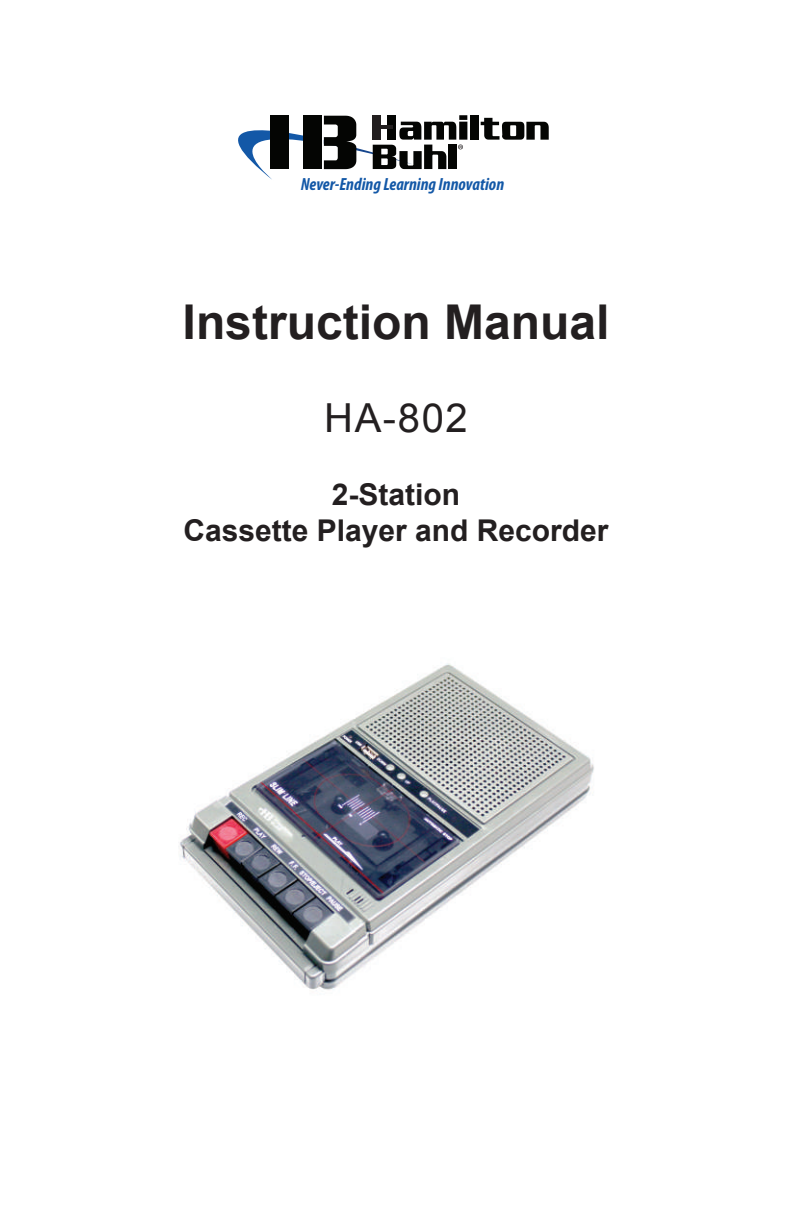
<style>
.page{position:relative;width:792px;height:1224px;background:#fff}
.page>*{position:absolute;margin:0;border:0;box-sizing:border-box;transform-origin:0 0}
.t1{font:700 48px "Arial";color:#231f20}
.t2{font:40px "Arial";color:#231f20}
.t3{font:700 30px/36px "Arial";color:#231f20;text-align:center}
.t4{font:italic 700 condensed 17.6px "Myriad Pro";color:#1358a7}
</style>
<div class="page">
<img style="left:180px;top:663px;width:414px;height:328px">
<div style="left:470px;top:115px;width:9px;height:25px;background:#040503"></div>
<svg style="left:481px;top:118px;width:68px;height:22px"></svg>
<svg style="left:238px;top:115px;width:229px;height:65px"></svg>
<p class="t4" style="left:301px;top:173px;width:205px">Never-Ending Learning Innovation</p>
<h1 class="t1" style="left:183px;top:290px;width:428px">Instruction Manual</h1>
<h2 class="t2" style="left:324px;top:392px;width:145px">HA-802</h2>
<p class="t3" style="left:183px;top:478px;width:427px">2-Station<br>Cassette Player and Recorder</p>
</div>
